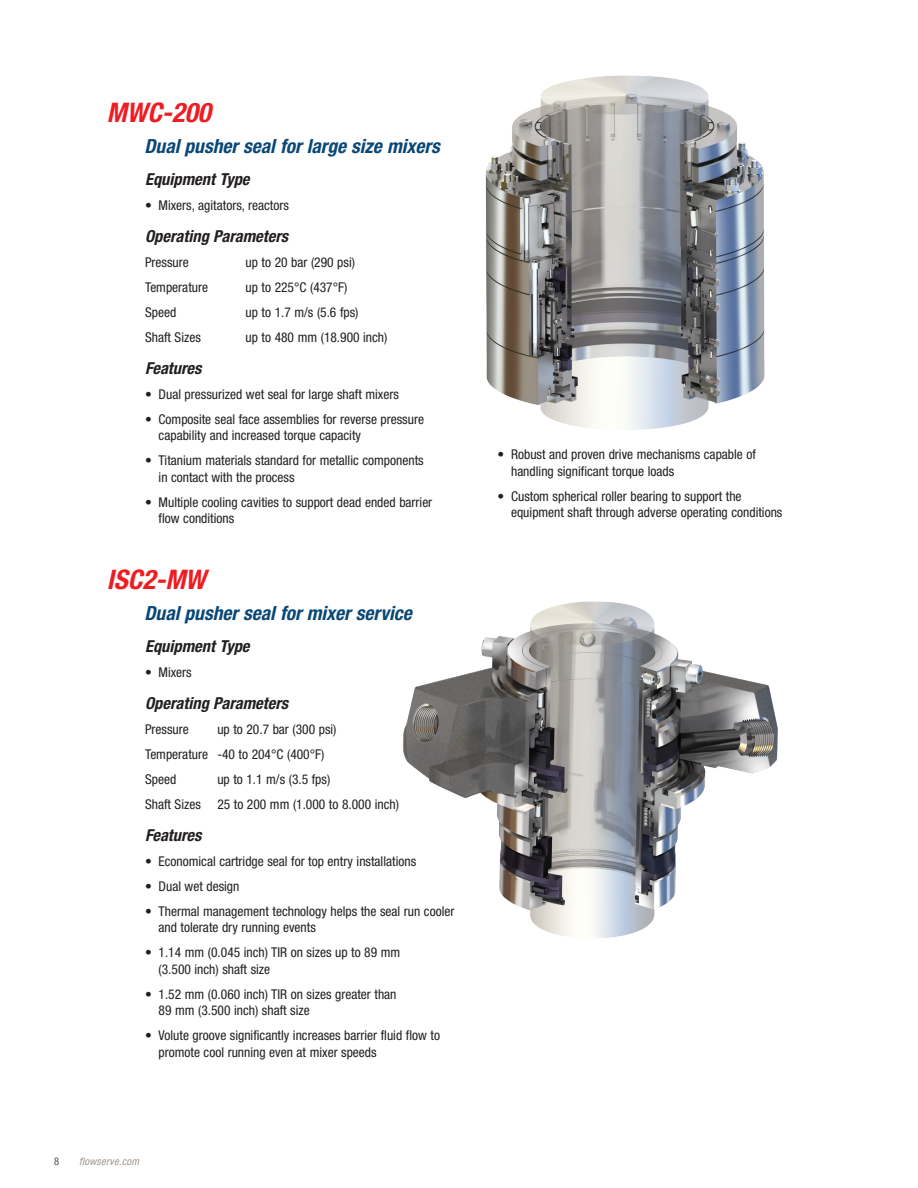
<style>
.page{position:relative;width:918px;height:1188px;background:#fff}
.page>*{position:absolute;margin:0;border:0;box-sizing:border-box;transform-origin:0 0}
.Page_Header{font:italic 700 condensed 27px "Helvetica Neue LT Std";color:#ee1d23}
.Sub_Header{font:italic 700 condensed 19.5px "Helvetica Neue LT Std";color:#094776}
.Product_Subtitles{font:italic 700 condensed 16.5px "Helvetica Neue LT Std";color:#231f20}
.Brochure_Sub_Title{font:italic 700 condensed 16.5px "Helvetica Neue LT Std";color:#231f20}
.Product_Bullets{font:condensed 13.5px/16.5px "Helvetica Neue LT Std";color:#231f20}
.Brochure_Sub_Title-2{font:condensed 13.5px "Helvetica Neue LT Std";color:#231f20}
.t1{font:italic condensed 10.5px "Helvetica Neue LT Std";letter-spacing:.025em;color:#a1968b}
.t2{font:300 condensed 10.5px "Helvetica Neue LT Std";color:#231f20}
</style>
<div class="page">
<img style="left:403px;top:601px;width:375px;height:337px">
<img style="left:485px;top:75px;width:280px;height:355px">
<p class="Page_Header" style="left:107px;top:96px;width:105px">MWC-200</p>
<p class="Sub_Header" style="left:144px;top:134px;width:297px">Dual pusher seal for large size mixers</p>
<p class="Brochure_Sub_Title" style="left:145px;top:169px;width:106px">Equipment Type</p>
<p class="Product_Bullets" style="left:145px;top:197px;width:145px">• Mixers, agitators, reactors</p>
<p class="Product_Subtitles" style="left:145px;top:226px;width:145px">Operating Parameters</p>
<p class="Brochure_Sub_Title-2" style="left:145px;top:254px;width:45px">Pressure</p>
<p class="Brochure_Sub_Title-2" style="left:246px;top:254px;width:111px">up to 20 bar (290 psi)</p>
<p class="Brochure_Sub_Title-2" style="left:145px;top:279px;width:65px">Temperature</p>
<p class="Brochure_Sub_Title-2" style="left:246px;top:279px;width:103px">up to 225°C (437°F)</p>
<p class="Brochure_Sub_Title-2" style="left:145px;top:304px;width:33px">Speed</p>
<p class="Brochure_Sub_Title-2" style="left:246px;top:304px;width:114px">up to 1.7 m/s (5.6 fps)</p>
<p class="Brochure_Sub_Title-2" style="left:145px;top:329px;width:57px">Shaft Sizes</p>
<p class="Brochure_Sub_Title-2" style="left:246px;top:329px;width:143px">up to 480 mm (18.900 inch)</p>
<p class="Product_Subtitles" style="left:145px;top:358px;width:58px">Features</p>
<p class="Product_Bullets" style="left:145px;top:386px;width:255px">• Dual pressurized wet seal for large shaft mixers</p>
<p class="Product_Bullets" style="left:159px;top:411px;width:267px;text-indent:-14px">• Composite seal face assemblies for reverse pressure capability and increased torque capacity</p>
<p class="Product_Bullets" style="left:159px;top:452px;width:267px;text-indent:-14px">• Titanium materials standard for metallic components in contact with the process</p>
<p class="Product_Bullets" style="left:159px;top:494px;width:275px;text-indent:-14px">• Multiple cooling cavities to support dead ended barrier flow conditions</p>
<p class="Page_Header" style="left:107px;top:563px;width:100px">ISC2-MW</p>
<p class="Sub_Header" style="left:144px;top:601px;width:269px">Dual pusher seal for mixer service</p>
<p class="Brochure_Sub_Title" style="left:145px;top:636px;width:106px">Equipment Type</p>
<p class="Product_Bullets" style="left:145px;top:664px;width:48px">• Mixers</p>
<p class="Product_Subtitles" style="left:145px;top:693px;width:145px">Operating Parameters</p>
<p class="Brochure_Sub_Title-2" style="left:145px;top:721px;width:45px">Pressure</p>
<p class="Brochure_Sub_Title-2" style="left:217px;top:721px;width:121px">up to 20.7 bar (300 psi)</p>
<p class="Brochure_Sub_Title-2" style="left:145px;top:746px;width:181px">Temperature -40 to 204°C (400°F)</p>
<p class="Brochure_Sub_Title-2" style="left:145px;top:771px;width:33px">Speed</p>
<p class="Brochure_Sub_Title-2" style="left:217px;top:771px;width:114px">up to 1.1 m/s (3.5 fps)</p>
<p class="Brochure_Sub_Title-2" style="left:145px;top:796px;width:255px">Shaft Sizes 25 to 200 mm (1.000 to 8.000 inch)</p>
<p class="Product_Subtitles" style="left:145px;top:825px;width:58px">Features</p>
<p class="Product_Bullets" style="left:145px;top:853px;width:273px">• Economical cartridge seal for top entry installations</p>
<p class="Product_Bullets" style="left:145px;top:878px;width:96px">• Dual wet design</p>
<p class="Product_Bullets" style="left:159px;top:903px;width:297px;text-indent:-14px">• Thermal management technology helps the seal run cooler and tolerate dry running events</p>
<p class="Product_Bullets" style="left:159px;top:944px;width:243px;text-indent:-14px">• 1.14 mm (0.045 inch) TIR on sizes up to 89 mm (3.500 inch) shaft size</p>
<p class="Product_Bullets" style="left:159px;top:986px;width:239px;text-indent:-14px">• 1.52 mm (0.060 inch) TIR on sizes greater than<br>89 mm (3.500 inch) shaft size</p>
<p class="Product_Bullets" style="left:159px;top:1027px;width:283px;text-indent:-14px">• Volute groove significantly increases barrier fluid flow to promote cool running even at mixer speeds</p>
<p class="t2" style="left:54px;top:1155px;width:7px">8</p>
<p class="t1" style="left:79px;top:1155px;width:61px">flowserve.com</p>
<p class="Product_Bullets" style="left:511px;top:446px;width:246px;text-indent:-14px">• Robust and proven drive mechanisms capable of handling significant torque loads</p>
<p class="Product_Bullets" style="left:511px;top:487px;width:273px;text-indent:-14px">• Custom spherical roller bearing to support the equipment shaft through adverse operating conditions</p>
</div>
